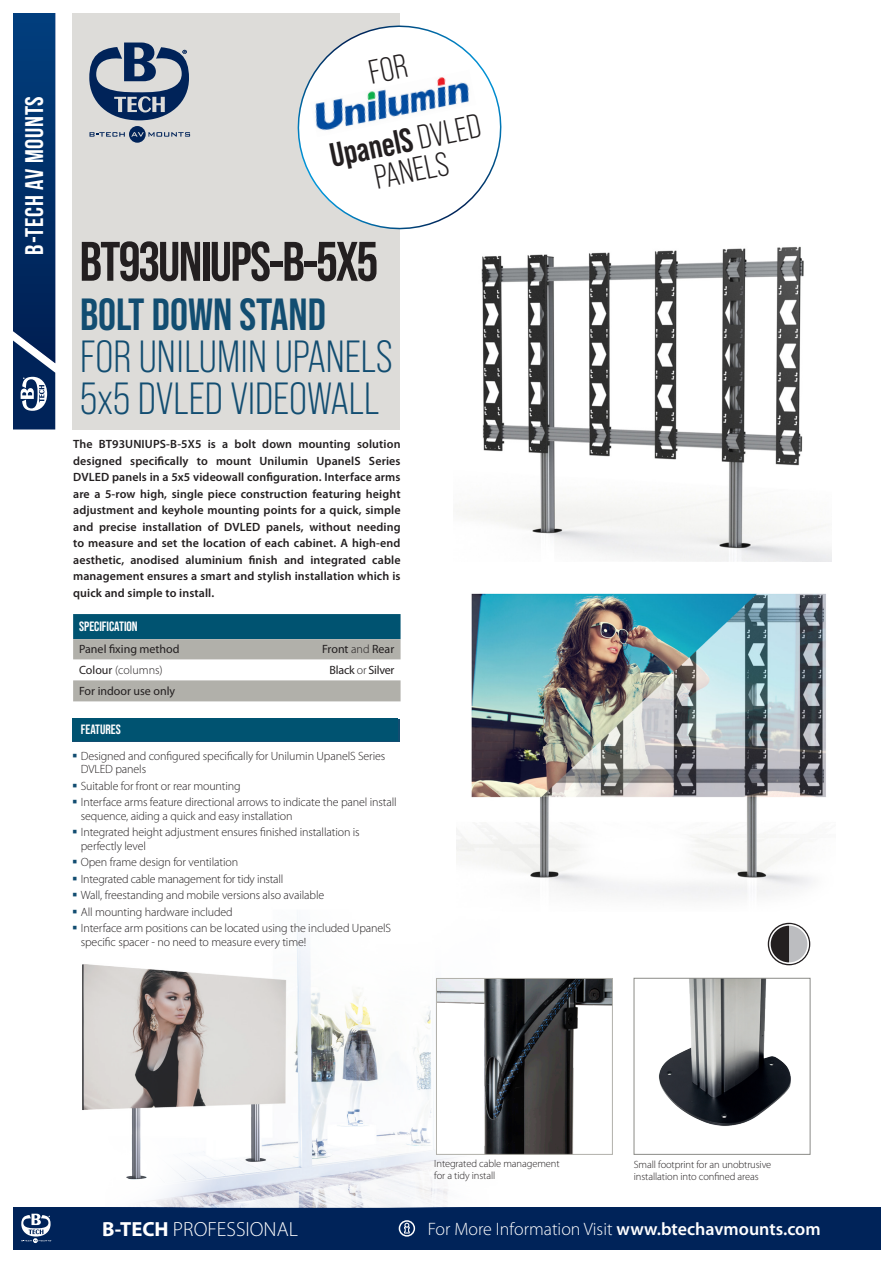
<style>
.page{position:relative;width:893px;height:1263px;background:#fff}
.page>*{position:absolute;margin:0;border:0;box-sizing:border-box;transform-origin:0 0}
.t1{font:700 55.5px "Bebas Neue Pro";letter-spacing:-.03em;color:#231f20}
.t2{font:45px "Bebas Neue Pro";color:#124d71}
.t3{font:700 45px "Bebas Neue Pro";color:#124d71}
.t4{font:33.75px/30.8px "Bebas Neue Pro";color:#231f20;text-align:center}
.t5{font:700 25.5px "Bebas Neue";letter-spacing:.03em;color:#fff}
.t6{font:300 20.55px "Myriad Pro";color:#fff}
.t7{font:300 18px "Myriad Pro";color:#fff}
.t8{font:700 13.5px "Bebas Neue Pro";color:#fff}
.t9{font:300 12px/13.5px "Myriad Pro";letter-spacing:-.01em;color:#231f20}
.t10{font:600 12px/16.5px "Myriad Pro";letter-spacing:.01em;color:#231f20;text-align:justify}
.t11{font:12px "Myriad Pro";color:#231f20}
.t12{font:12px "Myriad Pro";letter-spacing:-.02em;color:#231f20}
.t13{font:300 10.5px/12px "Myriad Pro";letter-spacing:-.01em;color:#231f20}
.s1{font-weight:700}
.s2{font-weight:300}
.s3{font-weight:400}
.s4{font-weight:600}
</style>
<div class="page">
<div style="left:72px;top:6px;width:328px;height:423px;background:#dddcd9"></div>
<svg style="left:90px;top:126px;width:100px;height:17px"></svg>
<svg style="left:89px;top:43px;width:100px;height:77px"></svg>
<svg style="left:13px;top:13px;width:42px;height:416px;background:#0c376d"></svg>
<div style="left:0;top:0;width:893px;height:13px;background:#fff"></div>
<div style="left:13px;top:1208px;width:867px;height:42px;background:#002359"></div>
<svg style="left:21px;top:1214px;width:31px;height:29px"></svg>
<svg style="left:399px;top:1220px;width:16px;height:16px"></svg>
<img style="left:456px;top:246px;width:375px;height:315px">
<img style="left:456px;top:593px;width:370px;height:306px">
<img style="left:13px;top:917px;width:486px;height:291px">
<img style="left:438px;top:980px;width:173px;height:173px">
<div style="left:436px;top:978px;width:177px;height:177px;border:1px solid #b1b0aa"></div>
<img style="left:659px;top:980px;width:132px;height:146px">
<div style="left:634px;top:978px;width:176px;height:176px;border:1px solid #8b8b87"></div>
<svg style="left:768px;top:923px;width:42px;height:42px"></svg>
<svg style="left:297px;top:25px;width:205px;height:205px"></svg>
<img style="left:310px;top:70px;width:166px;height:67px">
<svg style="left:73px;top:614px;width:328px;height:87px"></svg>
<div style="left:72px;top:719px;width:326px;height:22px;background:#005371"></div>
<svg style="left:73px;top:926px;width:4px;height:3px"></svg>
<svg style="left:369px;top:53px;width:39px;height:30px"></svg>
<h3 class="t5" style="left:20px;top:255px;width:160px;rotate:-90deg">B-TECH av mounts</h3>
<p class="t4" style="left:327px;top:141px;width:155px;rotate:-12deg"><span class="s1">UpanelS</span> DVLED<br>PANELS</p>
<p class="t1" style="left:80px;top:230px;width:300px">BT93UNIUPS-B-5X5</p>
<p class="t3" style="left:80px;top:288px;width:247px">BOLT DOWN STAND</p>
<p class="t2" style="left:80px;top:331px;width:314px">FOR UNILUMIN UPANELS</p>
<p class="t2" style="left:80px;top:373px;width:301px">5x5 DVLED VIDEOWALL</p>
<p class="t10" style="left:73px;top:436px;width:329px">The BT93UNIUPS-B-5X5 is a bolt down mounting solution designed specifically to mount Unilumin UpanelS Series DVLED panels in a 5x5 videowall configuration. Interface arms are a 5-row high, single piece construction featuring height adjustment and keyhole mounting points for a quick, simple and precise installation of DVLED panels, without needing to measure and set the location of each cabinet. A high-end aesthetic, anodised aluminium finish and integrated cable management ensures a smart and stylish installation which is quick and simple to install.</p>
<p class="t8" style="left:79px;top:619px;width:60px">SPECIFICATION</p>
<p class="t11" style="left:79px;top:642px;width:102px">Panel fixing method</p>
<p class="t11" style="left:322px;top:642px;width:74px">Front <span class="s2">and</span> Rear</p>
<p class="t9" style="left:79px;top:663px;width:85px"><span class="s3">Colour</span> (columns)</p>
<p class="t12" style="left:330px;top:663px;width:66px">Black <span class="s2">or</span> Silver</p>
<p class="t11" style="left:79px;top:684px;width:98px">For indoor use only</p>
<p class="t8" style="left:81px;top:722px;width:41px">FEATURES</p>
<p class="t9" style="left:81px;top:749px;width:306px">Designed and configured specifically for Unilumin UpanelS Series<br>DVLED panels</p>
<p class="t9" style="left:81px;top:779px;width:161px">Suitable for front or rear mounting</p>
<p class="t9" style="left:81px;top:795px;width:317px">Interface arms feature directional arrows to indicate the panel install sequence, aiding a quick and easy installation</p>
<p class="t9" style="left:81px;top:825px;width:280px">Integrated height adjustment ensures finished installation is perfectly level</p>
<p class="t9" style="left:81px;top:855px;width:159px">Open frame design for ventilation</p>
<p class="t9" style="left:81px;top:872px;width:204px">Integrated cable management for tidy install</p>
<p class="t9" style="left:81px;top:888px;width:245px">Wall, freestanding and mobile versions also available</p>
<p class="t9" style="left:81px;top:905px;width:153px">All mounting hardware included</p>
<p class="t9" style="left:81px;top:921px;width:312px">Interface arm positions can be located using the included UpanelS specific spacer - no need to measure every time!</p>
<p class="t13" style="left:434px;top:1157px;width:127px">Integrated cable management for a tidy install</p>
<p class="t13" style="left:634px;top:1158px;width:139px">Small footprint for an unobtrusive installation into confined areas</p>
<h3 class="t6" style="left:102px;top:1217px;width:197px"><span class="s1">B-TECH</span> PROFESSIONAL</h3>
<h3 class="t7" style="left:428px;top:1218px;width:394px">For More Information Visit <span class="s4">www.btechavmounts.com</span></h3>
</div>
